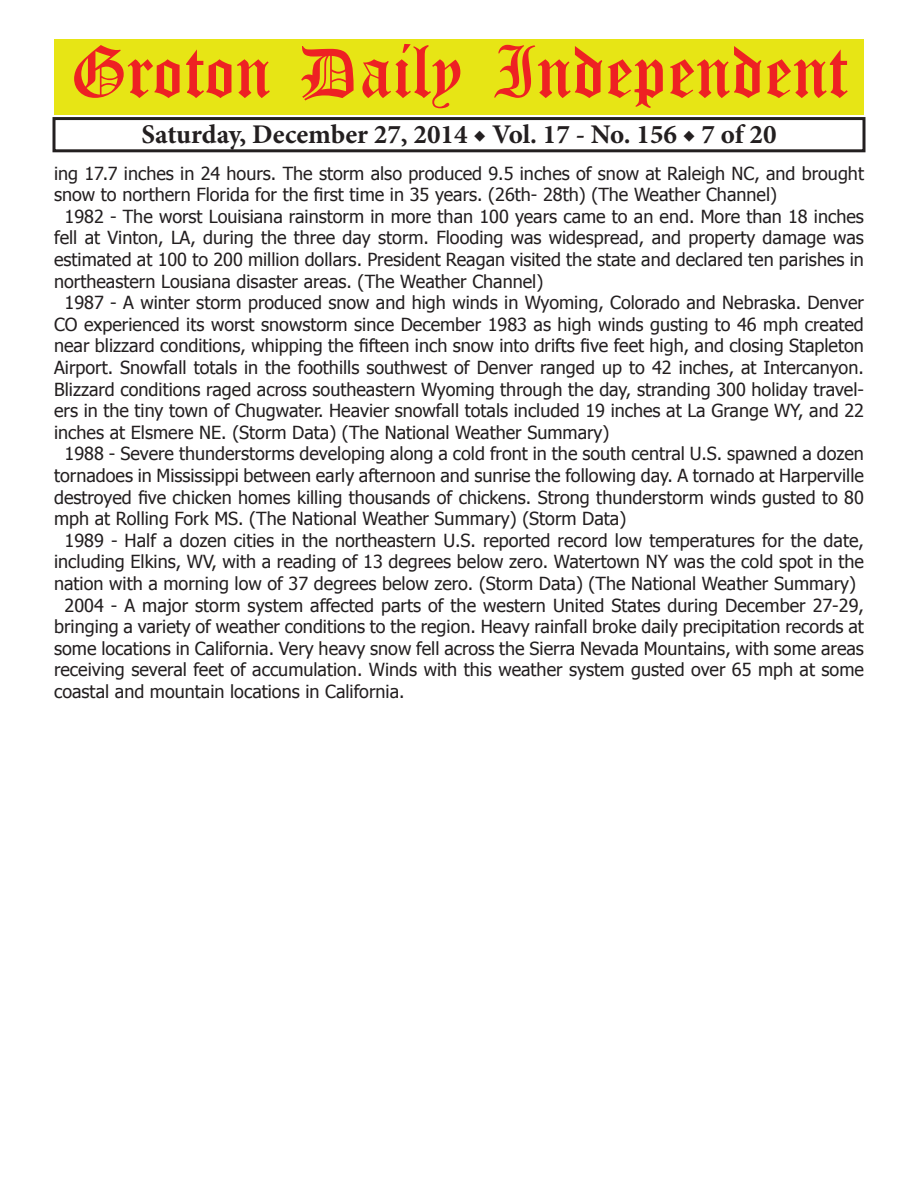
<style>
.page{position:relative;width:918px;height:1188px;background:#fff}
.page>*{position:absolute;margin:0;border:0;box-sizing:border-box;transform-origin:0 0}
.t1{font:54px "Old English Five";color:#ee2123}
.t2{font:700 27px "Minion Pro";color:#231f20}
.t3{font:18px "Tahoma";color:#231f20}
</style>
<div class="page">
<div style="left:52px;top:117px;width:814px;height:35px;border:3px solid #231f20"></div>
<div style="left:54px;top:40px;width:810px;height:75px;background:#e7e515"></div>
<h1 class="t1" style="left:70px;top:47px;width:779px">Groton Daily Independent</h1>
<h2 class="t2" style="left:141px;top:116px;width:637px">Saturday, December 27, 2014 ◆ Vol. 17 - No. 156 ◆ 7 of 20</h2>
<p class="t3" style="left:54px;top:161px;width:811px">ing 17.7 inches in 24 hours. The storm also produced 9.5 inches of snow at Raleigh NC, and brought</p>
<p class="t3" style="left:54px;top:183px;width:724px">snow to northern Florida for the first time in 35 years. (26th- 28th) (The Weather Channel)</p>
<p class="t3" style="left:65px;top:204px;width:801px">1982 - The worst Louisiana rainstorm in more than 100 years came to an end. More than 18 inches</p>
<p class="t3" style="left:54px;top:226px;width:811px">fell at Vinton, LA, during the three day storm. Flooding was widespread, and property damage was</p>
<p class="t3" style="left:54px;top:247px;width:811px">estimated at 100 to 200 million dollars. President Reagan visited the state and declared ten parishes in</p>
<p class="t3" style="left:54px;top:269px;width:491px">northeastern Lousiana disaster areas. (The Weather Channel)</p>
<p class="t3" style="left:65px;top:291px;width:801px">1987 - A winter storm produced snow and high winds in Wyoming, Colorado and Nebraska. Denver</p>
<p class="t3" style="left:54px;top:312px;width:811px">CO experienced its worst snowstorm since December 1983 as high winds gusting to 46 mph created</p>
<p class="t3" style="left:54px;top:334px;width:811px">near blizzard conditions, whipping the fifteen inch snow into drifts five feet high, and closing Stapleton</p>
<p class="t3" style="left:54px;top:355px;width:811px">Airport. Snowfall totals in the foothills southwest of Denver ranged up to 42 inches, at Intercanyon.</p>
<p class="t3" style="left:54px;top:377px;width:811px">Blizzard conditions raged across southeastern Wyoming through the day, stranding 300 holiday travel-</p>
<p class="t3" style="left:54px;top:399px;width:811px">ers in the tiny town of Chugwater. Heavier snowfall totals included 19 inches at La Grange WY, and 22</p>
<p class="t3" style="left:54px;top:420px;width:557px">inches at Elsmere NE. (Storm Data) (The National Weather Summary)</p>
<p class="t3" style="left:65px;top:442px;width:801px">1988 - Severe thunderstorms developing along a cold front in the south central U.S. spawned a dozen</p>
<p class="t3" style="left:54px;top:463px;width:811px">tornadoes in Mississippi between early afternoon and sunrise the following day. A tornado at Harperville</p>
<p class="t3" style="left:54px;top:485px;width:811px">destroyed five chicken homes killing thousands of chickens. Strong thunderstorm winds gusted to 80</p>
<p class="t3" style="left:54px;top:507px;width:574px">mph at Rolling Fork MS. (The National Weather Summary) (Storm Data)</p>
<p class="t3" style="left:65px;top:528px;width:801px">1989 - Half a dozen cities in the northeastern U.S. reported record low temperatures for the date,</p>
<p class="t3" style="left:54px;top:550px;width:811px">including Elkins, WV, with a reading of 13 degrees below zero. Watertown NY was the cold spot in the</p>
<p class="t3" style="left:54px;top:571px;width:803px">nation with a morning low of 37 degrees below zero. (Storm Data) (The National Weather Summary)</p>
<p class="t3" style="left:65px;top:593px;width:801px">2004 - A major storm system affected parts of the western United States during December 27-29,</p>
<p class="t3" style="left:54px;top:615px;width:811px">bringing a variety of weather conditions to the region. Heavy rainfall broke daily precipitation records at</p>
<p class="t3" style="left:54px;top:636px;width:811px">some locations in California. Very heavy snow fell across the Sierra Nevada Mountains, with some areas</p>
<p class="t3" style="left:54px;top:658px;width:811px">receiving several feet of accumulation. Winds with this weather system gusted over 65 mph at some</p>
<p class="t3" style="left:54px;top:679px;width:352px">coastal and mountain locations in California.</p>
</div>
